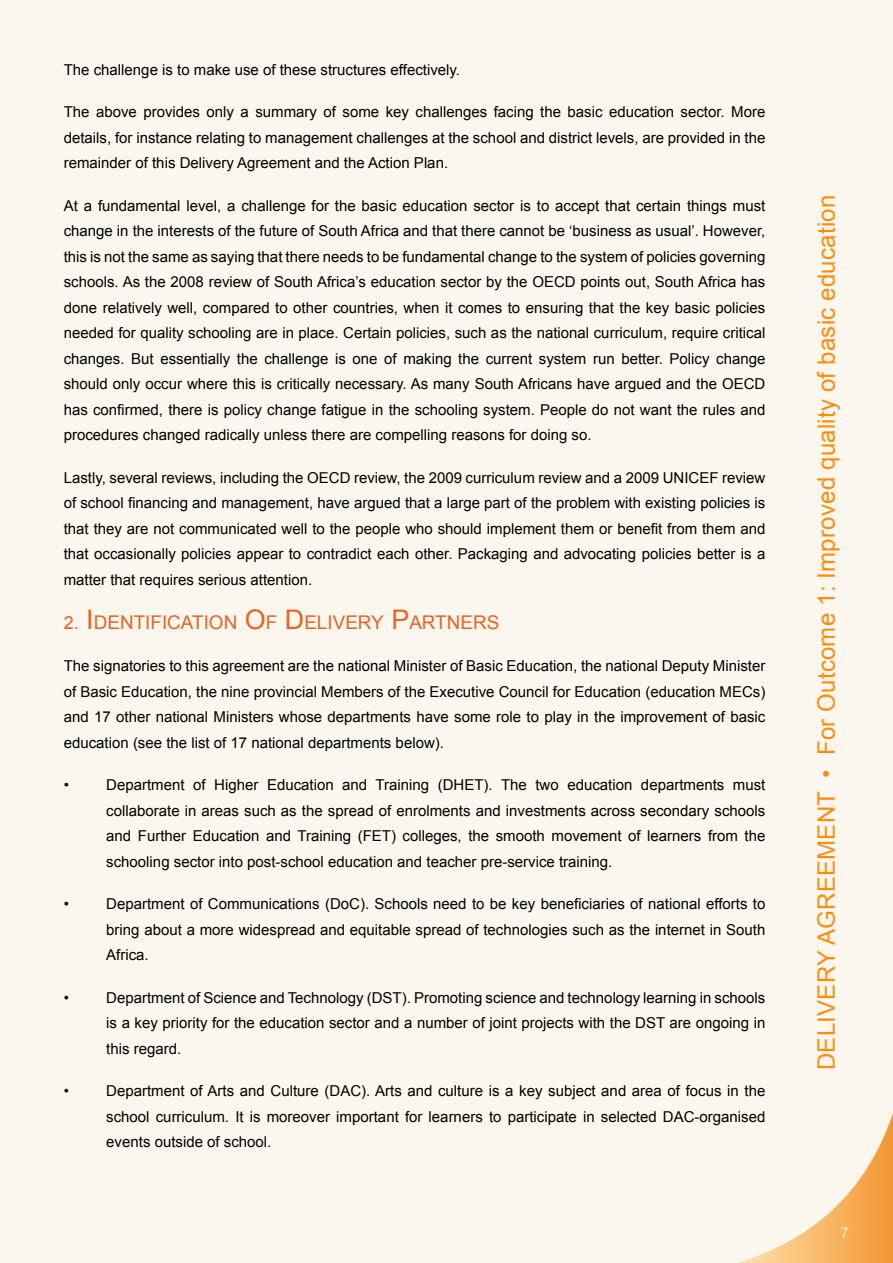
<style>
.page{position:relative;width:893px;height:1263px;background:#fbf6ee}
.page>*{position:absolute;margin:0;border:0;box-sizing:border-box;transform-origin:0 0}
.t1{font:24px "Arial";letter-spacing:.01em;color:#ff8c0a}
.t2{font:18.9px "Arial";color:#e96221}
.t3{font:15px/25.5px "Arial";color:#000;text-align:justify}
.s1{font-size:18px}
.s2{font-size:27px}
</style>
<div class="page">
<svg style="left:738px;top:1113px;width:155px;height:150px"></svg>
<p class="t3" style="left:64px;top:57px;width:398px">The challenge is to make use of these structures effectively.</p>
<p class="t3" style="left:64px;top:99px;width:703px">The above provides only a summary of some key challenges facing the basic education sector. More details, for instance relating to management challenges at the school and district levels, are provided in the remainder of this Delivery Agreement and the Action Plan.</p>
<p class="t3" style="left:64px;top:193px;width:703px">At a fundamental level, a challenge for the basic education sector is to accept that certain things must change in the interests of the future of South Africa and that there cannot be ‘business as usual’. However, this is not the same as saying that there needs to be fundamental change to the system of policies governing schools. As the 2008 review of South Africa’s education sector by the OECD points out, South Africa has done relatively well, compared to other countries, when it comes to ensuring that the key basic policies needed for quality schooling are in place. Certain policies, such as the national curriculum, require critical changes. But essentially the challenge is one of making the current system run better. Policy change should only occur where this is critically necessary. As many South Africans have argued and the OECD has confirmed, there is policy change fatigue in the schooling system. People do not want the rules and procedures changed radically unless there are compelling reasons for doing so.</p>
<p class="t3" style="left:64px;top:465px;width:703px">Lastly, several reviews, including the OECD review, the 2009 curriculum review and a 2009 UNICEF review of school financing and management, have argued that a large part of the problem with existing policies is that they are not communicated well to the people who should implement them or benefit from them and that occasionally policies appear to contradict each other. Packaging and advocating policies better is a matter that requires serious attention.</p>
<p class="t2" style="left:64px;top:611px;width:437px"><span class="s1">2.</span> <span class="s2">I</span>denti fication <span class="s2">O</span>f <span class="s2">D</span>elivery <span class="s2">P</span>artners</p>
<p class="t3" style="left:64px;top:653px;width:703px">The signatories to this agreement are the national Minister of Basic Education, the national Deputy Minister of Basic Education, the nine provincial Members of the Executive Council for Education (education MECs) and 17 other national Ministers whose departments have some role to play in the improvement of basic education (see the list of 17 national departments below).</p>
<p class="t3" style="left:64px;top:772px;width:7px">•</p>
<p class="t3" style="left:106px;top:772px;width:661px">Department of Higher Education and Training (DHET). The two education departments must collaborate in areas such as the spread of enrolments and investments across secondary schools and Further Education and Training (FET) colleges, the smooth movement of learners from the schooling sector into post-school education and teacher pre-service training.</p>
<p class="t3" style="left:64px;top:891px;width:7px">•</p>
<p class="t3" style="left:106px;top:891px;width:661px">Department of Communications (DoC). Schools need to be key beneficiaries of national efforts to bring about a more widespread and equitable spread of technologies such as the internet in South Africa.</p>
<p class="t3" style="left:64px;top:985px;width:7px">•</p>
<p class="t3" style="left:106px;top:985px;width:661px">Department of Science and Technology (DST). Promoting science and technology learning in schools is a key priority for the education sector and a number of joint projects with the DST are ongoing in this regard.</p>
<p class="t3" style="left:64px;top:1078px;width:7px">•</p>
<p class="t3" style="left:106px;top:1078px;width:661px">Department of Arts and Culture (DAC). Arts and culture is a key subject and area of focus in the school curriculum. It is moreover important for learners to participate in selected DAC-organised events outside of school.</p>
<h1 class="t1" style="left:813px;top:1070px;width:876px;rotate:-90deg">DELIVERY AGREEMENT • For Outcome 1: Improved quality of basic education</h1>
</div>
